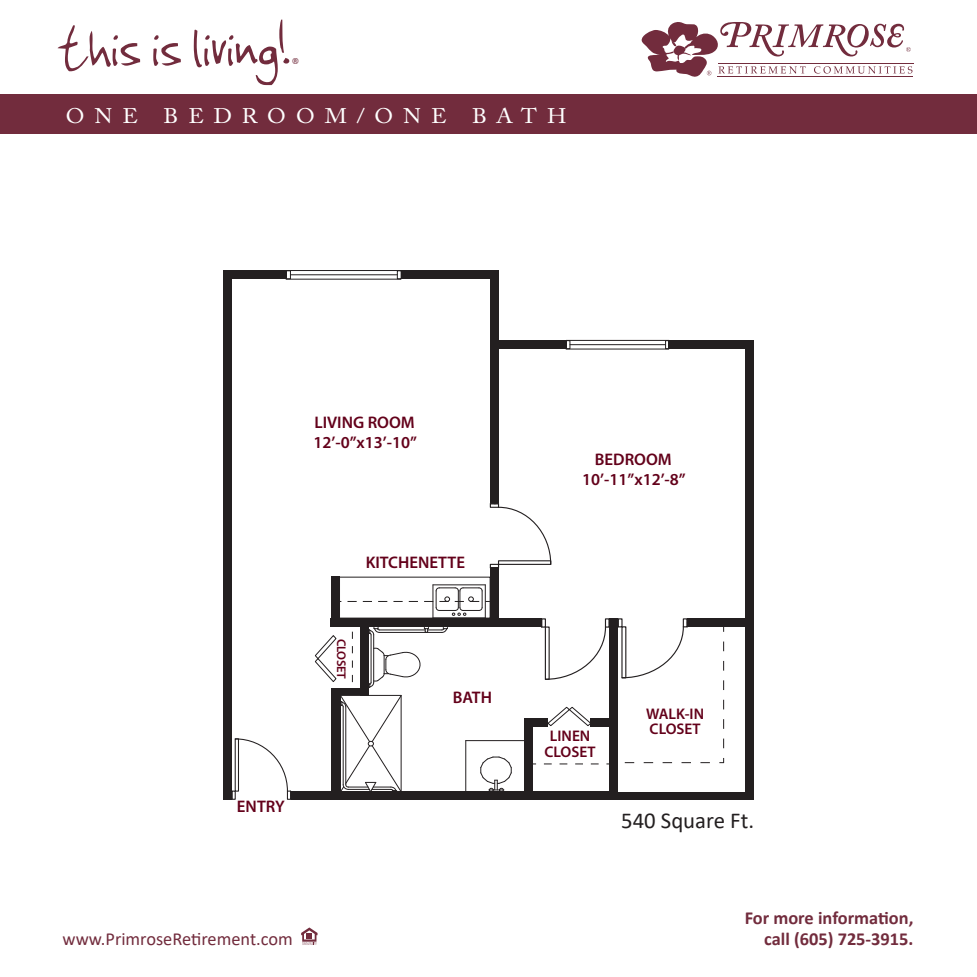
<style>
.page{position:relative;width:977px;height:977px;background:#fff}
.page>*{position:absolute;margin:0;border:0;box-sizing:border-box;transform-origin:0 0}
.t1{font:72.98px "Jenkinsv 20";color:#722c3d}
.t2{font:22.75px "Calibri";color:#231f20}
.t3{font:21px "Adobe Caslon Pro";letter-spacing:.44em;color:#fff;scale:1.08 1}
.t4{font:700 18.38px "Calibri";color:#722c3d}
.t5{font:18.38px "Calibri";color:#722c3d}
.t6{font:600 16.8px/20.1px "Myriad Pro";color:#63001a}
.t7{font:300 15.92px "Calibri";color:#722c3d}
.t8{font:600 15.4px/15.4px "Myriad Pro";color:#63001a}
.t9{font:600 12.6px "Myriad Pro";letter-spacing:-.025em;color:#63001a}
</style>
<div class="page">
<hr style="left:717px;top:76px;width:196px;height:1px;background:#722c3d">
<hr style="left:717px;top:63px;width:196px;height:1px;background:#722c3d">
<svg style="left:641px;top:22px;width:271px;height:55px"></svg>
<div style="left:0;top:95px;width:976px;height:39px;background:#722c3d"></div>
<svg style="left:301px;top:927px;width:16px;height:18px"></svg>
<svg style="left:480px;top:756px;width:32px;height:35px"></svg>
<hr style="left:465px;top:740px;width:1px;height:52px;background:#231f20">
<hr style="left:466px;top:740px;width:60px;height:1px;background:#231f20">
<div style="left:223px;top:270px;width:9px;height:529px;background:#231f20"></div>
<div style="left:291px;top:791px;width:326px;height:8px;background:#231f20"></div>
<div style="left:610px;top:792px;width:144px;height:7px;background:#231f20"></div>
<div style="left:223px;top:270px;width:63px;height:9px;background:#231f20"></div>
<svg style="left:397px;top:271px;width:4px;height:8px"></svg>
<div style="left:286px;top:270px;width:5px;height:9px;border:1px solid #231f20"></div>
<hr style="left:290px;top:274px;width:107px;height:1px;background:#231f20">
<hr style="left:286px;top:270px;width:115px;height:1px;background:#231f20">
<hr style="left:286px;top:279px;width:115px;height:1px;background:#231f20">
<div style="left:401px;top:270px;width:97px;height:9px;background:#231f20"></div>
<div style="left:490px;top:277px;width:8px;height:226px;background:#231f20"></div>
<div style="left:496px;top:340px;width:70px;height:9px;background:#231f20"></div>
<svg style="left:665px;top:341px;width:3px;height:8px"></svg>
<div style="left:565px;top:340px;width:5px;height:9px;border:1px solid #231f20"></div>
<hr style="left:570px;top:344px;width:95px;height:1px;background:#231f20">
<hr style="left:566px;top:340px;width:103px;height:1px;background:#231f20">
<hr style="left:566px;top:349px;width:102px;height:1px;background:#231f20">
<div style="left:668px;top:340px;width:86px;height:9px;background:#231f20"></div>
<div style="left:745px;top:340px;width:9px;height:459px;background:#231f20"></div>
<div style="left:687px;top:618px;width:64px;height:9px;background:#231f20"></div>
<div style="left:330px;top:618px;width:212px;height:9px;background:#231f20"></div>
<div style="left:609px;top:618px;width:9px;height:180px;background:#231f20"></div>
<div style="left:524px;top:718px;width:9px;height:77px;background:#231f20"></div>
<div style="left:524px;top:718px;width:24px;height:9px;background:#231f20"></div>
<div style="left:330px;top:576px;width:9px;height:49px;background:#231f20"></div>
<div style="left:490px;top:568px;width:9px;height:55px;background:#231f20"></div>
<svg style="left:232px;top:738px;width:59px;height:61px"></svg>
<div style="left:235px;top:738px;width:4px;height:53px;border:1px solid #231f20"></div>
<svg style="left:490px;top:503px;width:62px;height:65px"></svg>
<div style="left:498px;top:560px;width:53px;height:5px;border:1px solid #231f20"></div>
<div style="left:617px;top:618px;width:5px;height:9px;border:1px solid #231f20"></div>
<svg style="left:617px;top:619px;width:71px;height:60px"></svg>
<div style="left:621px;top:626px;width:5px;height:52px;border:1px solid #231f20"></div>
<div style="left:541px;top:618px;width:5px;height:9px;border:1px solid #231f20"></div>
<div style="left:605px;top:618px;width:5px;height:9px;border:1px solid #231f20"></div>
<svg style="left:541px;top:619px;width:69px;height:61px"></svg>
<div style="left:545px;top:626px;width:4px;height:54px;border:1px solid #231f20"></div>
<svg style="left:719px;top:641px;width:5px;height:122px"></svg>
<hr style="left:485px;top:585px;width:1px;height:33px;background:#231f20">
<hr style="left:433px;top:584px;width:52px;height:1px;background:#231f20">
<hr style="left:432px;top:585px;width:1px;height:33px;background:#231f20">
<svg style="left:339px;top:587px;width:151px;height:28px"></svg>
<svg style="left:606px;top:762px;width:104px;height:2px"></svg>
<svg style="left:533px;top:763px;width:65px;height:1px"></svg>
<div style="left:591px;top:718px;width:25px;height:9px;background:#231f20"></div>
<svg style="left:315px;top:627px;width:133px;height:164px"></svg>
<svg style="left:548px;top:706px;width:43px;height:20px"></svg>
<h1 class="t1" style="left:56px;top:7px;width:233px">this is living!</h1>
<p class="t7" style="left:291px;top:54px;width:10px">®</p>
<p class="t3" style="left:66px;top:103px;width:465px">ONE BEDROOM/ONE BATH</p>
<p class="t6" style="left:313px;top:411px;width:105px">LIVING ROOM<br>12’-0”x13’-10”</p>
<p class="t6" style="left:237px;top:796px;width:49px">ENTRY</p>
<p class="t6" style="left:366px;top:551px;width:101px">KITCHENETTE</p>
<p class="t9" style="left:349px;top:638px;width:42px;rotate:90deg">CLOSET</p>
<p class="t6" style="left:453px;top:687px;width:41px">BATH</p>
<p class="t6" style="left:582px;top:448px;width:105px;text-align:center">BEDROOM<br>10’-11”x12’-8”</p>
<p class="t8" style="left:544px;top:728px;width:53px;text-align:center">LINEN<br>CLOSET</p>
<p class="t8" style="left:646px;top:705px;width:59px">WALK-IN<br>CLOSET</p>
<p class="t2" style="left:621px;top:804px;width:134px">540 Square Ft.</p>
<p class="t4" style="left:744px;top:904px;width:170px">For more information,</p>
<p class="t5" style="left:62px;top:926px;width:232px">www.PrimroseRetirement.com</p>
<p class="t4" style="left:764px;top:925px;width:151px">call (605) 725-3915.</p>
</div>
